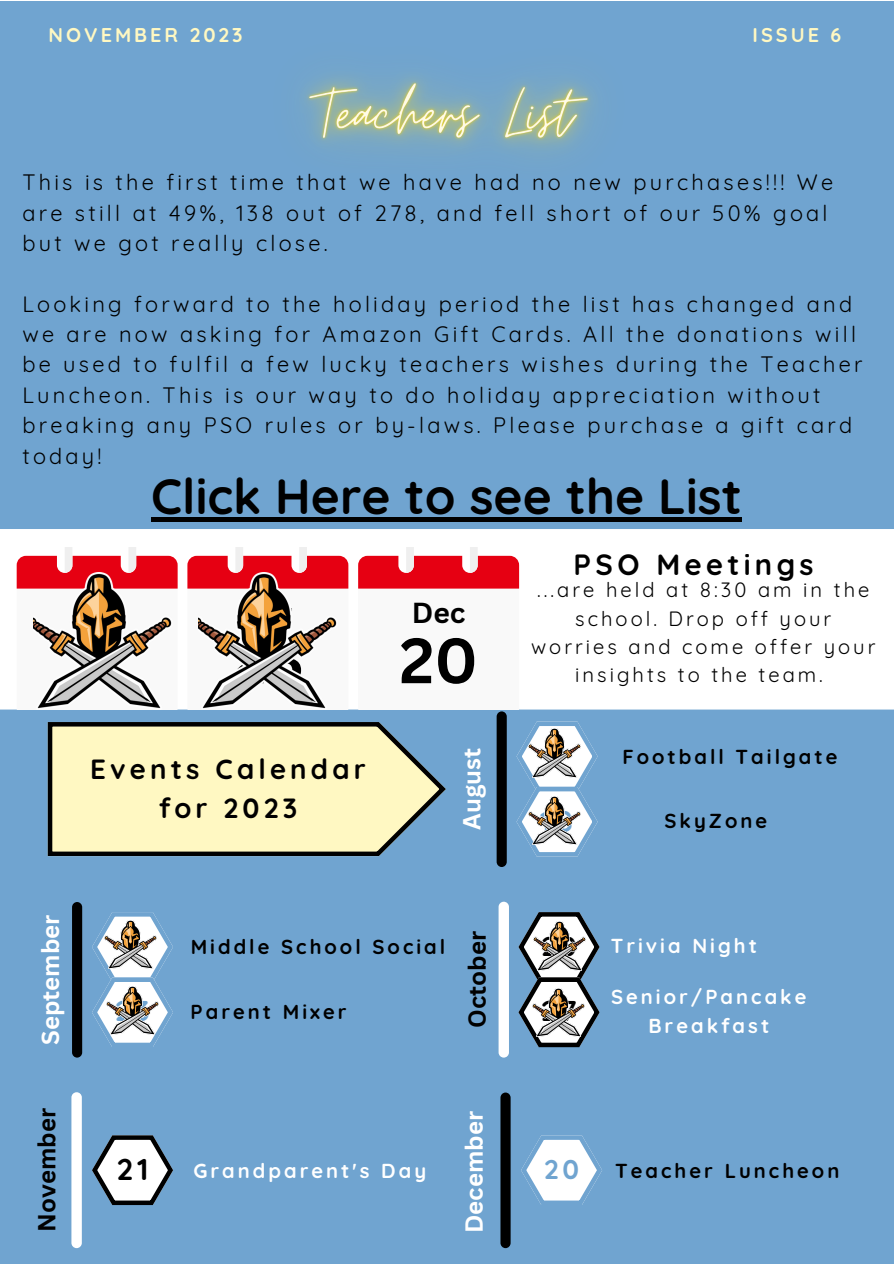
<style>
.page{position:relative;width:894px;height:1264px;background:#fff}
.page>*{position:absolute;margin:0;border:0;box-sizing:border-box;transform-origin:0 0}
.t1{font:700 62.55px "Canva Sans";color:#000}
.t2{font:700 49.5px "Quicksand";color:#000}
.t3{font:700 30px "Quicksand";color:#70a4d0}
.t4{font:700 30px "Quicksand";color:#000}
.t5{font:700 29.1px "Quicksand";letter-spacing:.15em;color:#000}
.t6{font:700 28.5px "Quicksand";color:#70a4d0}
.t7{font:700 28.5px "Quicksand";color:#000}
.t8{font:700 28.2px "Canva Sans";color:#000}
.t9{font:700 27.6px/38.2px "Quicksand";letter-spacing:.15em;color:#000;text-align:center}
.t10{font:700 27px "Quicksand";color:#000}
.t11{font:700 27px "Quicksand";color:#70a4d0}
.t12{font:700 24px "Canva Sans";color:#fff}
.t13{font:700 24px "Canva Sans";color:#000}
.t14{font:21.75px/30.3px "Quicksand";letter-spacing:.15em;color:#000}
.t15{font:20.1px/28.2px "Quicksand";letter-spacing:.15em;color:#000;text-align:center}
.t16{font:700 20.1px "Quicksand";letter-spacing:.15em;color:#000}
.t17{font:700 20.1px/28.2px "Quicksand";letter-spacing:.15em;color:#fff;text-align:center}
.t18{font:700 19.8px "Quicksand";letter-spacing:.15em;color:#fff8c2}
</style>
<div class="page">
<div style="left:0;top:1px;width:893px;height:69px;background:#70a4d0"></div>
<div style="left:0;top:70px;width:893px;height:459px;background:#70a4d0"></div>
<img style="left:211px;top:70px;width:475px;height:191px">
<hr style="left:151px;top:517px;width:590px;height:4px;background:#000">
<div style="left:0;top:709px;width:893px;height:554px;background:#70a4d0"></div>
<svg style="left:516px;top:721px;width:81px;height:135px"></svg>
<div style="left:496px;top:711px;width:10px;height:156px;background:#000;border-radius:5px"></div>
<svg style="left:92px;top:912px;width:81px;height:135px"></svg>
<div style="left:72px;top:902px;width:10px;height:155px;background:#000;border-radius:5px"></div>
<svg style="left:518px;top:912px;width:81px;height:135px"></svg>
<div style="left:498px;top:901px;width:10px;height:156px;background:#fff;border-radius:5px"></div>
<svg style="left:92px;top:1135px;width:81px;height:69px"></svg>
<div style="left:71px;top:1092px;width:11px;height:156px;background:#fff;border-radius:5px"></div>
<svg style="left:521px;top:1135px;width:81px;height:69px"></svg>
<div style="left:500px;top:1092px;width:10px;height:156px;background:#000;border-radius:5px"></div>
<svg style="left:48px;top:722px;width:398px;height:134px;background:#dedcb3"></svg>
<svg style="left:17px;top:547px;width:160px;height:83px"></svg>
<svg style="left:187px;top:547px;width:161px;height:83px"></svg>
<svg style="left:358px;top:547px;width:161px;height:42px"></svg>
<img style="left:34px;top:572px;width:139px;height:137px">
<img style="left:528px;top:728px;width:52px;height:49px">
<img style="left:528px;top:796px;width:52px;height:48px">
<img style="left:105px;top:920px;width:51px;height:48px">
<img style="left:106px;top:986px;width:52px;height:48px">
<img style="left:199px;top:572px;width:139px;height:137px">
<img style="left:532px;top:988px;width:52px;height:48px">
<img style="left:533px;top:921px;width:52px;height:49px">
<p class="t18" style="left:49px;top:23px;width:195px">NOVEMBER 2023</p>
<p class="t18" style="left:752px;top:22px;width:90px">ISSUE 6</p>
<p class="t14" style="left:22px;top:167px;width:812px">This is the first time that we have had no new purchases!!! We are still at 49%, 138 out of 278, and fell short of our 50% goal but we got really close.</p>
<p class="t14" style="left:22px;top:288px;width:841px">Looking forward to the holiday period the list has changed and we are now asking for Amazon Gift Cards. All the donations will be used to fulfil a few lucky teachers wishes during the Teacher Luncheon. This is our way to do holiday appreciation without breaking any PSO rules or by-laws. Please purchase a gift card today!</p>
<p class="t2" style="left:151px;top:464px;width:592px">Click Here to see the List</p>
<p class="t1" style="left:232px;top:616px;width:73px">23</p>
<p class="t9" style="left:90px;top:750px;width:277px">Events Calendar for 2023</p>
<p class="t8" style="left:412px;top:592px;width:55px">Dec</p>
<p class="t1" style="left:399px;top:616px;width:80px">20</p>
<p class="t12" style="left:455px;top:830px;width:83px;rotate:-90deg">August</p>
<p class="t5" style="left:573px;top:545px;width:241px">PSO Meetings</p>
<p class="t15" style="left:531px;top:575px;width:346px">...are held at 8:30 am in the school. Drop off your worries and come offer your insights to the team.</p>
<p class="t3" style="left:540px;top:801px;width:35px">18</p>
<p class="t16" style="left:622px;top:743px;width:217px">Football Tailgate</p>
<p class="t16" style="left:664px;top:807px;width:104px">SkyZone</p>
<p class="t12" style="left:34px;top:1044px;width:132px;rotate:-90deg">September</p>
<p class="t13" style="left:30px;top:1232px;width:125px;rotate:-90deg">November</p>
<p class="t6" style="left:115px;top:992px;width:36px">23</p>
<p class="t4" style="left:117px;top:1150px;width:33px">21</p>
<p class="t16" style="left:191px;top:934px;width:256px">Middle School Social</p>
<p class="t16" style="left:190px;top:998px;width:157px">Parent Mixer</p>
<p class="t13" style="left:460px;top:1028px;width:98px;rotate:-90deg">October</p>
<p class="t10" style="left:541px;top:929px;width:37px">20</p>
<p class="t7" style="left:541px;top:992px;width:37px">27</p>
<p class="t12" style="left:457px;top:1232px;width:123px;rotate:-90deg">December</p>
<p class="t17" style="left:193px;top:1155px;width:234px">Grandparent's Day</p>
<p class="t11" style="left:544px;top:1152px;width:37px">20</p>
<p class="t17" style="left:610px;top:931px;width:148px">Trivia Night</p>
<p class="t17" style="left:611px;top:982px;width:197px">Senior/Pancake<br>Breakfast</p>
<p class="t16" style="left:615px;top:1157px;width:226px">Teacher Luncheon</p>
</div>
